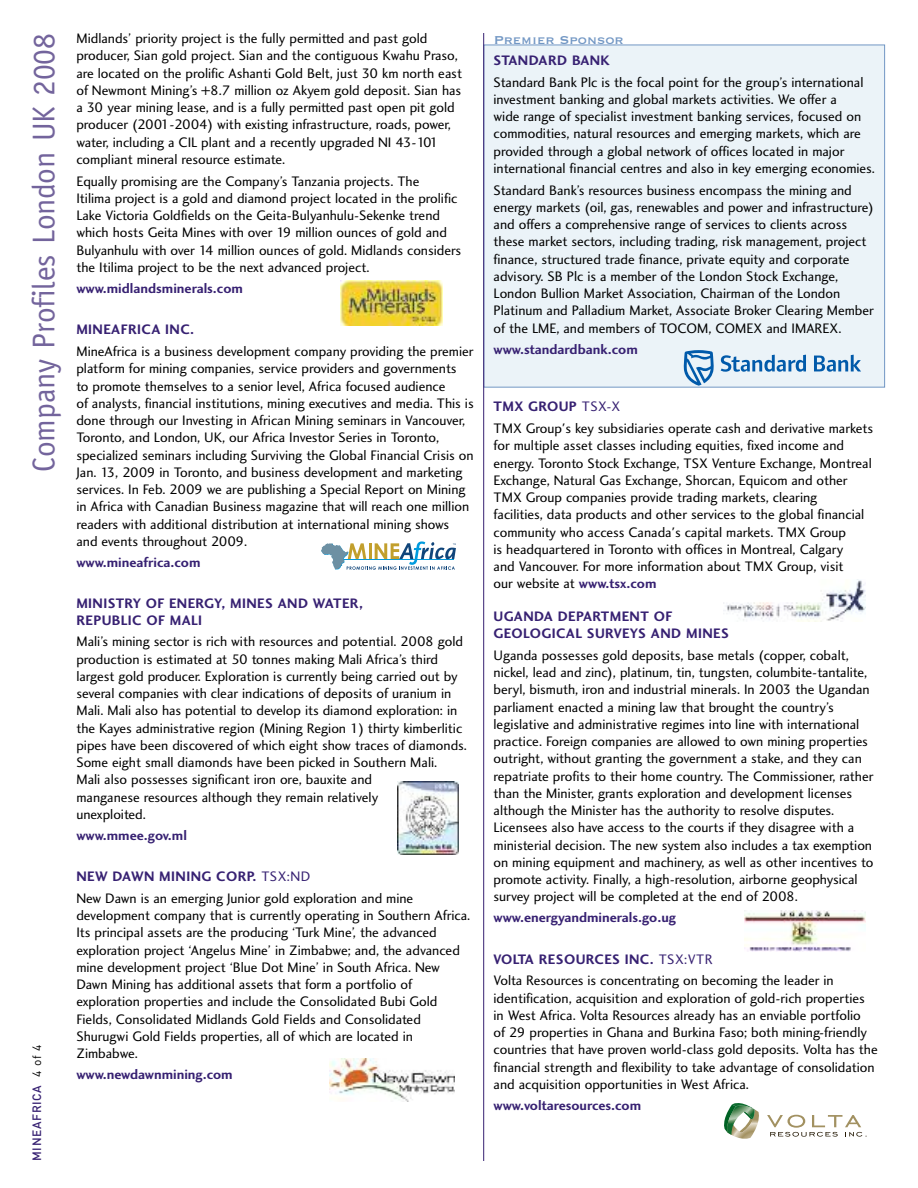
<style>
.page{position:relative;width:918px;height:1188px;background:#fff}
.page>*{position:absolute;margin:0;border:0;box-sizing:border-box;transform-origin:0 0}
.t1{font:31.5px "Officina Sans";color:#73649c}
.t2{font:15px "Copperplate";color:#7297c4}
.t3{font:14.25px/17.2px "Charlotte Sans Book Plain";color:#000}
.t4{font:14.25px/16.5px "Charlotte Sans Bold Plain";letter-spacing:.03em;color:#372172}
.t5{font:14.25px "Charlotte Sans Bold Plain";color:#372172}
.t6{font:500 12px "DIN";letter-spacing:.055em;color:#372172}
.s1{font-weight:400;color:#000}
.s2{font-family:"Charlotte Sans Book Plain"}
.s3{font-family:"Charlotte Sans Bold Plain";color:#372172}
</style>
<div class="page">
<div style="left:484px;top:45px;width:400px;height:342px;background:#ebf3f8"></div>
<hr style="left:483px;top:33px;width:1px;height:1128px;background:#372172">
<img style="left:340px;top:280px;width:102px;height:45px">
<img style="left:745px;top:911px;width:121px;height:40px">
<svg style="left:724px;top:1103px;width:143px;height:36px"></svg>
<img style="left:724px;top:579px;width:141px;height:43px">
<svg style="left:321px;top:541px;width:135px;height:29px"></svg>
<svg style="left:684px;top:350px;width:30px;height:36px"></svg>
<svg style="left:721px;top:355px;width:140px;height:17px"></svg>
<img style="left:329px;top:1058px;width:126px;height:44px">
<img style="left:397px;top:781px;width:62px;height:74px">
<h1 class="t1" style="left:32px;top:472px;width:440px;rotate:-90deg">Company Profiles London UK 2008</h1>
<p class="t6" style="left:30px;top:1161px;width:118px;rotate:-90deg">MINEAFRICA <span class="s1">4 of 4</span></p>
<p class="t3" style="left:76px;top:31px;width:387px">Midlands’ priority project is the fully permitted and past gold producer, Sian gold project. Sian and the contiguous Kwahu Praso, are located on the prolific Ashanti Gold Belt, just 30 km north east of Newmont Mining’s +8.7 million oz Akyem gold deposit. Sian has a 30 year mining lease, and is a fully permitted past open pit gold producer (2001-2004) with existing infrastructure, roads, power, water, including a CIL plant and a recently upgraded NI 43-101 compliant mineral resource estimate.</p>
<p class="t3" style="left:76px;top:174px;width:386px">Equally promising are the Company’s Tanzania projects. The<br>Itilima project is a gold and diamond project located in the prolific Lake Victoria Goldfields on the Geita-Bulyanhulu-Sekenke trend which hosts Geita Mines with over 19 million ounces of gold and Bulyanhulu with over 14 million ounces of gold. Midlands considers the Itilima project to be the next advanced project.</p>
<p class="t5" style="left:76px;top:283px;width:168px">www.midlandsminerals.com</p>
<p class="t4" style="left:76px;top:323px;width:119px">MINEAFRICA INC.</p>
<p class="t3" style="left:76px;top:344px;width:399px">MineAfrica is a business development company providing the premier platform for mining companies, service providers and governments<br>to promote themselves to a senior level, Africa focused audience<br>of analysts, financial institutions, mining executives and media. This is done through our Investing in African Mining seminars in Vancouver, Toronto, and London, UK, our Africa Investor Series in Toronto, specialized seminars including Surviving the Global Financial Crisis on Jan. 13, 2009 in Toronto, and business development and marketing services. In Feb. 2009 we are publishing a Special Report on Mining in Africa with Canadian Business magazine that will reach one million readers with additional distribution at international mining shows and events throughout 2009.</p>
<p class="t5" style="left:76px;top:557px;width:126px">www.mineafrica.com</p>
<p class="t4" style="left:76px;top:596px;width:288px">MINISTRY OF ENERGY, MINES AND WATER,<br>REPUBLIC OF MALI</p>
<p class="t3" style="left:76px;top:634px;width:392px">Mali’s mining sector is rich with resources and potential. 2008 gold production is estimated at 50 tonnes making Mali Africa’s third largest gold producer. Exploration is currently being carried out by several companies with clear indications of deposits of uranium in Mali. Mali also has potential to develop its diamond exploration: in the Kayes administrative region (Mining Region 1) thirty kimberlitic pipes have been discovered of which eight show traces of diamonds.<br>Some eight small diamonds have been picked in Southern Mali.<br>Mali also possesses significant iron ore, bauxite and<br>manganese resources although they remain relatively<br>unexploited.</p>
<p class="t5" style="left:76px;top:830px;width:112px">www.mmee.gov.ml</p>
<p class="t4" style="left:76px;top:870px;width:235px">NEW DAWN MINING CORP. <span class="s2">TSX:ND</span></p>
<p class="t3" style="left:76px;top:891px;width:395px">New Dawn is an emerging Junior gold exploration and mine development company that is currently operating in Southern Africa.<br>Its principal assets are the producing ‘Turk Mine’, the advanced exploration project ‘Angelus Mine’ in Zimbabwe; and, the advanced mine development project ‘Blue Dot Mine’ in South Africa. New Dawn Mining has additional assets that form a portfolio of exploration properties and include the Consolidated Bubi Gold Fields, Consolidated Midlands Gold Fields and Consolidated Shurugwi Gold Fields properties, all of which are located in Zimbabwe.</p>
<p class="t5" style="left:76px;top:1069px;width:158px">www.newdawnmining.com</p>
<p class="t2" style="left:494px;top:31px;width:132px">Premier Sponsor</p>
<p class="t4" style="left:494px;top:53px;width:118px">STANDARD BANK</p>
<p class="t3" style="left:494px;top:75px;width:383px">Standard Bank Plc is the focal point for the group’s international investment banking and global markets activities. We offer a<br>wide range of specialist investment banking services, focused on commodities, natural resources and emerging markets, which are provided through a global network of offices located in major international financial centres and also in key emerging economies.</p>
<p class="t3" style="left:494px;top:183px;width:382px">Standard Bank’s resources business encompass the mining and energy markets (oil, gas, renewables and power and infrastructure) and offers a comprehensive range of services to clients across these market sectors, including trading, risk management, project finance, structured trade finance, private equity and corporate advisory. SB Plc is a member of the London Stock Exchange, London Bullion Market Association, Chairman of the London Platinum and Palladium Market, Associate Broker Clearing Member of the LME, and members of TOCOM, COMEX and IMAREX.</p>
<p class="t5" style="left:494px;top:344px;width:146px">www.standardbank.com</p>
<p class="t4" style="left:494px;top:400px;width:128px">TMX GROUP <span class="s2">TSX-X</span></p>
<p class="t3" style="left:494px;top:421px;width:381px">TMX Group's key subsidiaries operate cash and derivative markets for multiple asset classes including equities, fixed income and energy. Toronto Stock Exchange, TSX Venture Exchange, Montreal Exchange, Natural Gas Exchange, Shorcan, Equicom and other TMX Group companies provide trading markets, clearing<br>facilities, data products and other services to the global financial community who access Canada's capital markets. TMX Group<br>is headquartered in Toronto with offices in Montreal, Calgary<br>and Vancouver. For more information about TMX Group, visit<br>our website at <span class="s3">www.tsx.com</span></p>
<p class="t4" style="left:494px;top:610px;width:237px">UGANDA DEPARTMENT OF<br>GEOLOGICAL SURVEYS AND MINES</p>
<p class="t3" style="left:494px;top:648px;width:381px">Uganda possesses gold deposits, base metals (copper, cobalt, nickel, lead and zinc), platinum, tin, tungsten, columbite-tantalite, beryl, bismuth, iron and industrial minerals. In 2003 the Ugandan parliament enacted a mining law that brought the country’s legislative and administrative regimes into line with international practice. Foreign companies are allowed to own mining properties outright, without granting the government a stake, and they can repatriate profits to their home country. The Commissioner, rather than the Minister, grants exploration and development licenses although the Minister has the authority to resolve disputes.<br>Licensees also have access to the courts if they disagree with a ministerial decision. The new system also includes a tax exemption on mining equipment and machinery, as well as other incentives to promote activity. Finally, a high-resolution, airborne geophysical survey project will be completed at the end of 2008.</p>
<p class="t5" style="left:494px;top:912px;width:184px">www.energyandminerals.go.ug</p>
<p class="t4" style="left:494px;top:952px;width:221px">VOLTA RESOURCES INC. <span class="s2">TSX:VTR</span></p>
<p class="t3" style="left:494px;top:973px;width:386px">Volta Resources is concentrating on becoming the leader in identification, acquisition and exploration of gold-rich properties in West Africa. Volta Resources already has an enviable portfolio<br>of 29 properties in Ghana and Burkina Faso; both mining-friendly countries that have proven world-class gold deposits. Volta has the financial strength and flexibility to take advantage of consolidation and acquisition opportunities in West Africa.</p>
<p class="t5" style="left:494px;top:1100px;width:149px">www.voltaresources.com</p>
</div>
